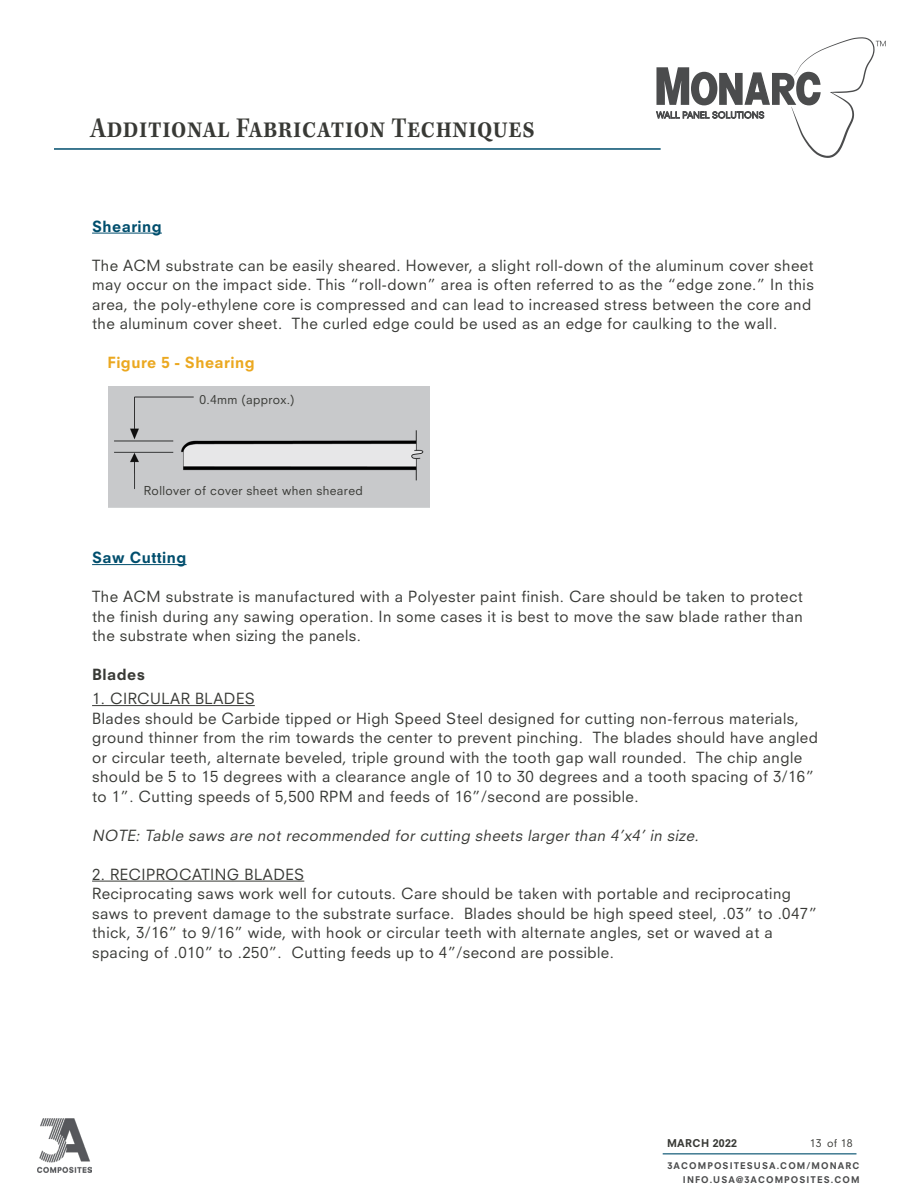
<style>
.page{position:relative;width:900px;height:1200px;background:#fff}
.page>*{position:absolute;margin:0;border:0;box-sizing:border-box;transform-origin:0 0}
.Page_Header{font:600 29.25px "Kepler Std";letter-spacing:.025em;color:#383935;scale:.87 1}
.t1{font:15px/19.5px "Neuzeit SLT Std";letter-spacing:.03em;color:#383935}
.t2{font:italic 15px "Neuzeit SLT Std";color:#383935}
.t3{font:800 15px "Neuzeit SLT Std";letter-spacing:.03em;color:#014e6d}
.t4{font:800 15px "Neuzeit SLT Std";letter-spacing:.03em;color:#eba820}
.t5{font:800 15px "Neuzeit SLT Std";letter-spacing:.03em;color:#383935}
.t6{font:12px "Neuzeit SLT Std";letter-spacing:.03em;color:#383935}
.t7{font:800 10.5px "Neuzeit SLT Std";letter-spacing:.03em;color:#383935}
.t8{font:10.5px "Neuzeit SLT Std";color:#383935}
.t9{font:800 9px/13.5px "Neuzeit SLT Std";letter-spacing:.12em;color:#4b4c4d;text-align:right}
</style>
<div class="page">
<img style="left:38px;top:1119px;width:53px;height:54px">
<svg style="left:656px;top:37px;width:230px;height:121px"></svg>
<hr style="left:54px;top:148px;width:607px;height:2px;background:#014e6d">
<hr style="left:663px;top:1153px;width:193px;height:1px;background:#014e6d">
<img style="left:108px;top:387px;width:322px;height:120px">
<hr style="left:92px;top:233px;width:70px;height:1px;background:#014e6d">
<hr style="left:92px;top:564px;width:95px;height:1px;background:#014e6d">
<hr style="left:92px;top:705px;width:163px;height:1px;background:#383935">
<hr style="left:92px;top:881px;width:212px;height:1px;background:#383935">
<p class="Page_Header" style="left:90px;top:111px;width:513px">Additional Fabrication Techniques</p>
<p class="t3" style="left:92px;top:217px;width:71px">Shearing</p>
<p class="t1" style="left:92px;top:255px;width:723px">The ACM substrate can be easily sheared. However, a slight roll-down of the aluminum cover sheet may occur on the impact side. This “roll-down” area is often referred to as the “edge zone.” In this area, the poly-ethylene core is compressed and can lead to increased stress between the core and the aluminum cover sheet. The curled edge could be used as an edge for caulking to the wall.</p>
<p class="t4" style="left:108px;top:353px;width:149px">Figure 5 - Shearing</p>
<p class="t6" style="left:199px;top:392px;width:97px">0.4mm (approx.)</p>
<p class="t6" style="left:144px;top:484px;width:220px">Rollover of cover sheet when sheared</p>
<p class="t3" style="left:92px;top:548px;width:96px">Saw Cutting</p>
<p class="t1" style="left:92px;top:587px;width:712px;text-align:justify">The ACM substrate is manufactured with a Polyester paint finish. Care should be taken to protect the finish during any sawing operation. In some cases it is best to move the saw blade rather than the substrate when sizing the panels.</p>
<p class="t5" style="left:92px;top:665px;width:55px">Blades</p>
<p class="t1" style="left:92px;top:689px;width:164px">1. CIRCULAR BLADES</p>
<p class="t1" style="left:92px;top:708px;width:727px">Blades should be Carbide tipped or High Speed Steel designed for cutting non-ferrous materials, ground thinner from the rim towards the center to prevent pinching. The blades should have angled or circular teeth, alternate beveled, triple ground with the tooth gap wall rounded. The chip angle should be 5 to 15 degrees with a clearance angle of 10 to 30 degrees and a tooth spacing of 3/16” to 1”. Cutting speeds of 5,500 RPM and feeds of 16”/second are possible.</p>
<p class="t2" style="left:92px;top:826px;width:611px">NOTE: Table saws are not recommended for cutting sheets larger than 4’x4’ in size.</p>
<p class="t1" style="left:92px;top:864px;width:214px">2. RECIPROCATING BLADES</p>
<p class="t1" style="left:92px;top:884px;width:726px">Reciprocating saws work well for cutouts. Care should be taken with portable and reciprocating saws to prevent damage to the substrate surface. Blades should be high speed steel, .03” to .047” thick, 3/16” to 9/16” wide, with hook or circular teeth with alternate angles, set or waved at a</p>
<p class="t1" style="left:92px;top:942px;width:523px">spacing of .010” to .250”. Cutting feeds up to 4”/second are possible.</p>
<p class="t7" style="left:667px;top:1136px;width:71px">MARCH 2022</p>
<p class="t8" style="left:827px;top:1137px;width:27px">of 18</p>
<p class="t9" style="left:668px;top:1159px;width:193px">3ACOMPOSITESUSA.COM/MONARC<br>INFO.USA@3ACOMPOSITES.COM</p>
<p class="t8" style="left:810px;top:1137px;width:13px">13</p>
</div>
